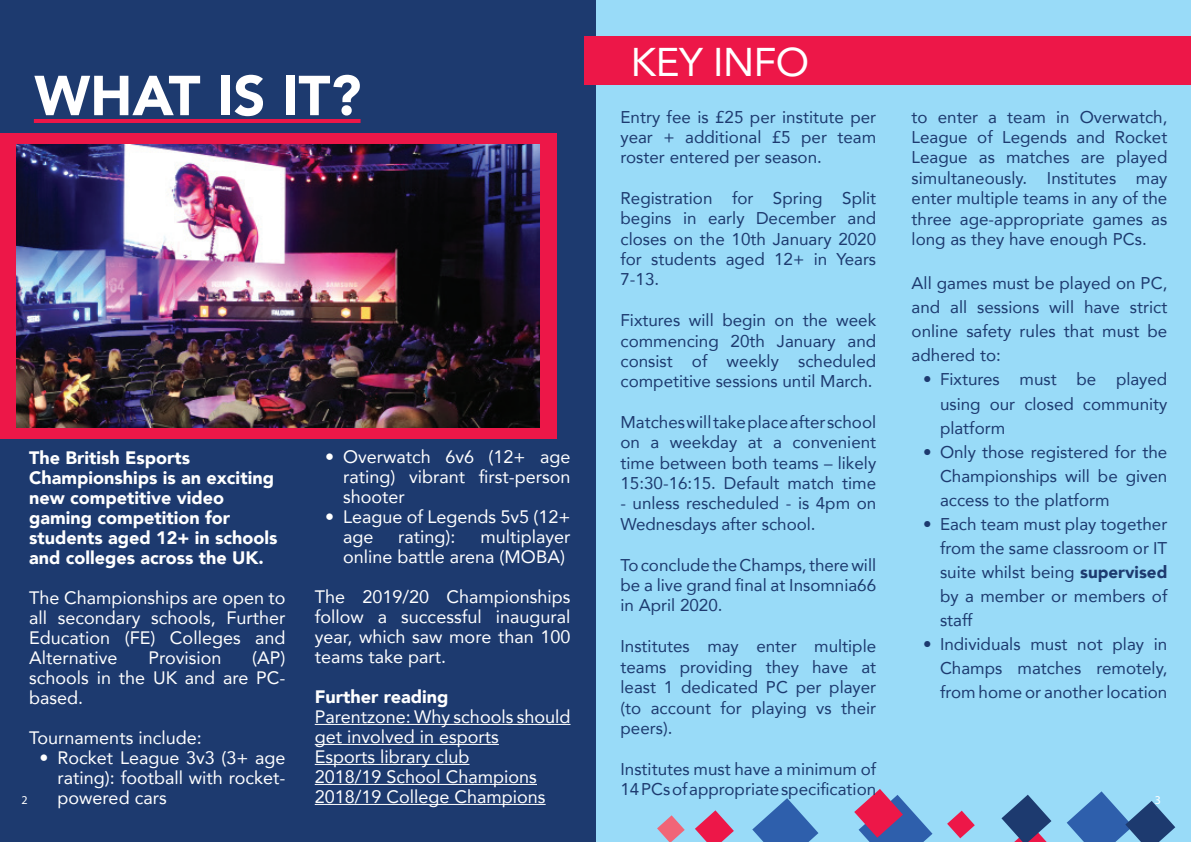
<style>
.page{position:relative;width:1191px;height:842px;background:#fff}
.page>*{position:absolute;margin:0;border:0;box-sizing:border-box;transform-origin:0 0}
.t1{font:900 55.7px "Avenir";color:#fff}
.t2{font:40px "Avenir";letter-spacing:-.01em;color:#fff}
.t3{font:18px/20px "Avenir";color:#fff;text-align:justify}
.t4{font:900 18px/20px "Avenir";color:#fff}
.t5{font:17px/20.4px "Avenir";color:#1d3a6f;text-align:justify}
.t6{font:12px "Myriad Pro";color:#fff}
.s1{font-weight:900}
</style>
<div class="page">
<div style="left:0;top:0;width:595px;height:842px;background:#1d3a6f"></div>
<div style="left:596px;top:0;width:595px;height:842px;background:#99dbf8"></div>
<svg style="left:657px;top:815px;width:27px;height:27px"></svg>
<svg style="left:752px;top:798px;width:66px;height:44px"></svg>
<svg style="left:695px;top:810px;width:39px;height:32px"></svg>
<svg style="left:1001px;top:795px;width:50px;height:47px"></svg>
<svg style="left:947px;top:811px;width:27px;height:27px"></svg>
<svg style="left:854px;top:789px;width:78px;height:53px"></svg>
<svg style="left:1066px;top:791px;width:109px;height:51px"></svg>
<hr style="left:315px;top:724px;width:255px;height:1px;background:#fff">
<hr style="left:315px;top:744px;width:184px;height:1px;background:#fff">
<hr style="left:315px;top:764px;width:154px;height:1px;background:#fff">
<hr style="left:315px;top:784px;width:222px;height:1px;background:#fff">
<hr style="left:315px;top:804px;width:230px;height:1px;background:#fff">
<div style="left:0;top:133px;width:556px;height:306px;background:#ed1748"></div>
<img style="left:16px;top:145px;width:524px;height:283px">
<div style="left:584px;top:37px;width:606px;height:48px;background:#ed1748"></div>
<hr style="left:34px;top:119px;width:326px;height:4px;background:#ed1748">
<h2 class="t2" style="left:631px;top:30px;width:180px">KEY INFO</h2>
<h1 class="t1" style="left:34px;top:48px;width:328px">WHAT IS IT?</h1>
<p class="t5" style="left:620px;top:106px;width:257px">Entry fee is £25 per institute per year + additional £5 per team roster entered per season.</p>
<p class="t5" style="left:620px;top:187px;width:257px">Registration for Spring Split begins in early December and closes on the 10th January 2020 for students aged 12+ in Years 7-13.</p>
<p class="t5" style="left:620px;top:310px;width:257px">Fixtures will begin on the week commencing 20th January and consist of weekly scheduled competitive sessions until March.</p>
<p class="t5" style="left:620px;top:411px;width:257px">Matches will take place after school on a weekday at a convenient time between both teams – likely 15:30-16:15. Default match time</p>
<p class="t5" style="left:620px;top:493px;width:257px">- unless rescheduled - is 4pm on<br>Wednesdays after school.</p>
<p class="t5" style="left:620px;top:554px;width:257px">To conclude the Champs, there will be a live grand final at Insomnia66 in April 2020.</p>
<p class="t5" style="left:620px;top:636px;width:257px">Institutes may enter multiple teams providing they have at least 1 dedicated PC per player (to account for playing vs their peers).</p>
<p class="t5" style="left:620px;top:758px;width:257px">Institutes must have a minimum of<br>14 PCs of appropriate specification</p>
<p class="t5" style="left:911px;top:106px;width:257px">to enter a team in Overwatch, League of Legends and Rocket League as matches are played simultaneously. Institutes may enter multiple teams in any of the three age-appropriate games as long as they have enough PCs.</p>
<p class="t5" style="left:911px;top:271px;width:257px;line-height:24px">All games must be played on PC, and all sessions will have strict online safety rules that must be adhered to:</p>
<p class="t5" style="left:940px;top:367px;width:229px;line-height:24px;text-indent:-17px">• Fixtures must be played using our closed community platform</p>
<p class="t5" style="left:940px;top:439px;width:229px;line-height:24px;text-indent:-17px">• Only those registered for the Championships will be given access to the platform</p>
<p class="t5" style="left:940px;top:511px;width:229px;line-height:24px;text-indent:-17px">• Each team must play together from the same classroom or IT suite whilst being <span class="s1">supervised </span>by a member or members of staff</p>
<p class="t5" style="left:940px;top:631px;width:229px;line-height:24px;text-indent:-17px">• Individuals must not play in Champs matches remotely, from home or another location</p>
<p class="t3" style="left:343px;top:446px;width:229px;text-indent:-18px">• Overwatch 6v6 (12+ age rating) vibrant first-person shooter</p>
<p class="t3" style="left:343px;top:506px;width:229px;text-indent:-18px">• League of Legends 5v5 (12+ age</p>
<p class="t4" style="left:29px;top:447px;width:250px">The British Esports<br>Championships is an exciting new competitive video gaming competition for students aged 12+ in schools and colleges across the UK.</p>
<p class="t3" style="left:29px;top:587px;width:258px">The Championships are open to all secondary schools, Further Education (FE) Colleges and Alternative</p>
<p class="t3" style="left:343px;top:526px;width:229px;text-indent:137px">multiplayer online battle arena (MOBA)</p>
<p class="t3" style="left:315px;top:586px;width:257px">The 2019/20 Championships follow a successful inaugural year, which saw more than 100 teams take part.</p>
<p class="t4" style="left:315px;top:686px;width:135px">Further reading</p>
<p class="t3" style="left:315px;top:706px;width:257px;text-align:left">Parentzone: Why schools should get involved in esports<br>Esports library club<br>2018/19 School Champions<br>2018/19 College Champions</p>
<p class="t3" style="left:398px;top:526px;width:59px">rating):</p>
<p class="t3" style="left:29px;top:647px;width:258px;text-indent:223px">(AP) schools in the UK and are PC&shy;based.</p>
<p class="t3" style="left:29px;top:727px;width:174px">Tournaments include:</p>
<p class="t3" style="left:40px;top:747px;width:247px;text-align:right">• Rocket League 3v3 (3+ age rating): football with rocket-</p>
<p class="t3" style="left:148px;top:647px;width:75px">Provision</p>
<p class="t6" style="left:21px;top:792px;width:8px">2</p>
<p class="t3" style="left:58px;top:787px;width:111px">powered cars</p>
<p class="t6" style="left:1155px;top:792px;width:8px">3</p>
</div>
